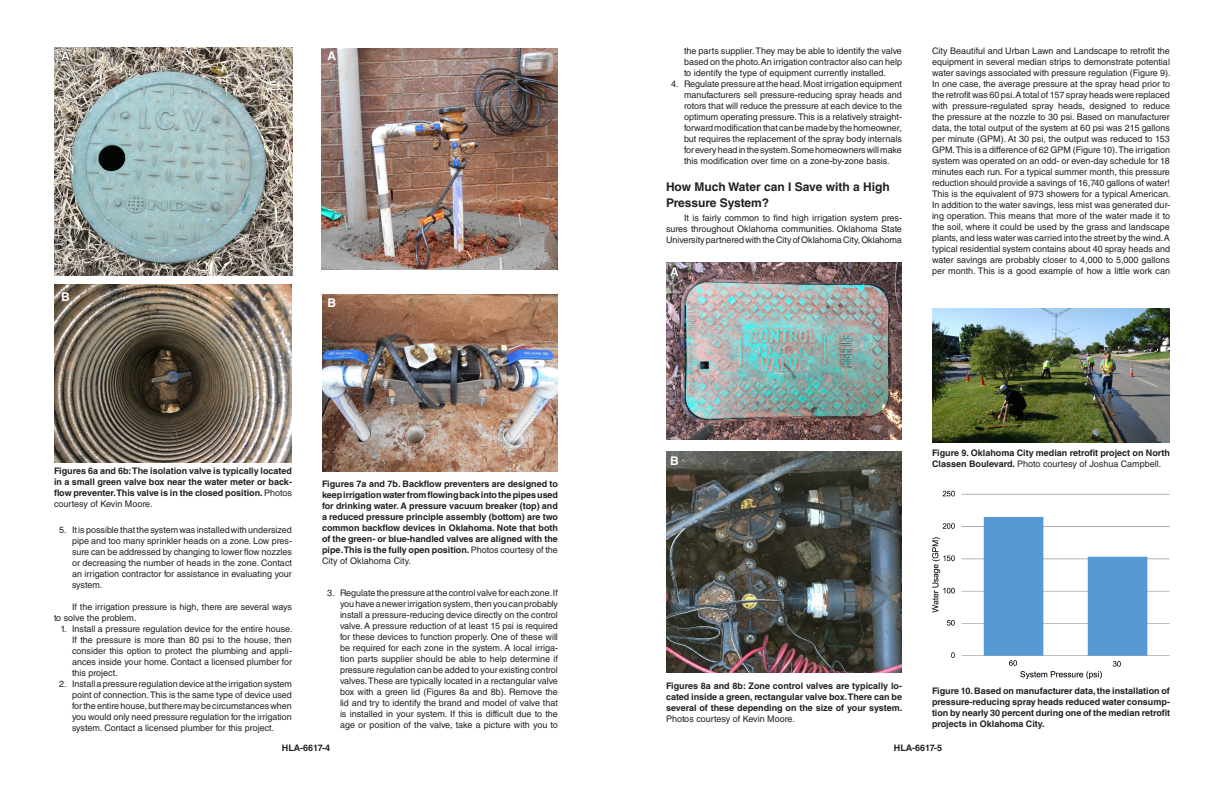
<style>
.page{position:relative;width:1224px;height:792px;background:#fff}
.page>*{position:absolute;margin:0;border:0;box-sizing:border-box;transform-origin:0 0}
.Subhead_1{font:700 12px/16px "Helvetica LT Std";color:#231f20}
.Subhead_1-2{font:700 12px "Helvetica LT Std";color:#fff}
.Numbered_Text{font:9px/11px "Helvetica LT Std";color:#231f20;text-align:justify}
.Body_Text{font:9px/11px "Helvetica LT Std";color:#231f20;text-align:justify}
.Body_Text-2{font:700 9px/11px "Helvetica LT Std";color:#231f20;text-align:justify}
.s1{font-weight:400}
</style>
<div class="page">
<img style="left:322px;top:48px;width:236px;height:221px">
<img style="left:54px;top:284px;width:238px;height:179px">
<img style="left:54px;top:48px;width:238px;height:228px">
<img style="left:322px;top:294px;width:236px;height:177px">
<img style="left:666px;top:263px;width:236px;height:177px">
<img style="left:666px;top:451px;width:236px;height:222px">
<img style="left:932px;top:309px;width:238px;height:134px">
<svg style="left:60px;top:47px;width:11px;height:14px"></svg>
<svg style="left:669px;top:262px;width:11px;height:15px"></svg>
<img style="left:932px;top:490px;width:238px;height:190px">
<p class="Subhead_1-2" style="left:61px;top:49px;width:10px">A</p>
<p class="Subhead_1-2" style="left:328px;top:49px;width:10px">A</p>
<p class="Subhead_1-2" style="left:61px;top:289px;width:10px">B</p>
<p class="Subhead_1-2" style="left:328px;top:296px;width:10px">B</p>
<p class="Body_Text-2" style="left:54px;top:466px;width:240px">Figures 6a and 6b: The isolation valve is typically located in a small green valve box near the water meter or back&shy;flow preventer. This valve is in the closed position. <span class="s1">Photos courtesy of Kevin Moore.</span></p>
<p class="Numbered_Text" style="left:72px;top:524px;width:222px;text-indent:-13px">5. It is possible that the system was installed with undersized pipe and too many sprinkler heads on a zone. Low pres&shy;sure can be addressed by changing to lower flow nozzles or decreasing the number of heads in the zone. Contact an irrigation contractor for assistance in evaluating your system.</p>
<p class="Body_Text" style="left:54px;top:601px;width:239px;text-indent:18px">If the irrigation pressure is high, there are several ways to solve the problem.</p>
<p class="Numbered_Text" style="left:72px;top:623px;width:222px;text-indent:-12px">1. Install a pressure regulation device for the entire house.<br>If the pressure is more than 80 psi to the house, then consider this option to protect the plumbing and appli&shy;ances inside your home. Contact a licensed plumber for this project.</p>
<p class="Numbered_Text" style="left:72px;top:678px;width:222px;text-indent:-13px">2. Install a pressure regulation device at the irrigation system point of connection. This is the same type of device used for the entire house, but there may be circumstances when you would only need pressure regulation for the irrigation system. Contact a licensed plumber for this project.</p>
<p class="Body_Text-2" style="left:322px;top:478px;width:238px">Figures 7a and 7b. Backflow preventers are designed to keep irrigation water from flowing back into the pipes used for drinking water. A pressure vacuum breaker (top) and a reduced pressure principle assembly (bottom) are two common backflow devices in Oklahoma. Note that both of the green- or blue-handled valves are aligned with the pipe. This is the fully open position. <span class="s1">Photos courtesy of the City of Oklahoma City.</span></p>
<p class="Numbered_Text" style="left:340px;top:588px;width:220px;text-indent:-13px">3. Regulate the pressure at the control valve for each zone. If you have a newer irrigation system, then you can probably install a pressure-reducing device directly on the control valve. A pressure reduction of at least 15 psi is required for these devices to function properly. One of these will be required for each zone in the system. A local irriga&shy;tion parts supplier should be able to help determine if pressure regulation can be added to your existing control valves. These are typically located in a rectangular valve box with a green lid (Figures 8a and 8b). Remove the lid and try to identify the brand and model of valve that is installed in your system. If this is difficult due to the age or position of the valve, take a picture with you to</p>
<p class="Numbered_Text" style="left:684px;top:46px;width:220px">the parts supplier. They may be able to identify the valve based on the photo. An irrigation contractor also can help to identify the type of equipment currently installed.</p>
<p class="Numbered_Text" style="left:684px;top:79px;width:220px;text-indent:-13px">4. Regulate pressure at the head. Most irrigation equipment manufacturers sell pressure-reducing spray heads and rotors that will reduce the pressure at each device to the optimum operating pressure. This is a relatively straight&shy;forward modification that can be made by the homeowner, but requires the replacement of the spray body internals for every head in the system. Some homeowners will make this modification over time on a zone-by-zone basis.</p>
<p class="Subhead_1" style="left:666px;top:179px;width:225px">How Much Water can I Save with a High<br>Pressure System?</p>
<p class="Body_Text" style="left:666px;top:212px;width:238px;text-indent:18px">It is fairly common to find high irrigation system pres&shy;sures throughout Oklahoma communities. Oklahoma State University partnered with the City of Oklahoma City, Oklahoma</p>
<p class="Subhead_1-2" style="left:670px;top:264px;width:10px">A</p>
<p class="Body_Text" style="left:932px;top:46px;width:240px">City Beautiful and Urban Lawn and Landscape to retrofit the equipment in several median strips to demonstrate potential water savings associated with pressure regulation (Figure 9).<br>In one case, the average pressure at the spray head prior to the retrofit was 60 psi. A total of 157 spray heads were replaced with pressure-regulated spray heads, designed to reduce the pressure at the nozzle to 30 psi. Based on manufacturer data, the total output of the system at 60 psi was 215 gallons per minute (GPM). At 30 psi, the output was reduced to 153<br>GPM. This is a difference of 62 GPM (Figure 10). The irrigation system was operated on an odd- or even-day schedule for 18 minutes each run. For a typical summer month, this pressure reduction should provide a savings of 16,740 gallons of water!<br>This is the equivalent of 973 showers for a typical American.<br>In addition to the water savings, less mist was generated dur&shy;ing operation. This means that more of the water made it to the soil, where it could be used by the grass and landscape plants, and less water was carried into the street by the wind. A typical residential system contains about 40 spray heads and water savings are probably closer to 4,000 to 5,000 gallons per month. This is a good example of how a little work can</p>
<p class="Subhead_1-2" style="left:670px;top:454px;width:10px">B</p>
<p class="Body_Text-2" style="left:932px;top:447px;width:240px">Figure 9. Oklahoma City median retrofit project on North<br>Classen Boulevard. <span class="s1">Photo courtesy of Joshua Campbell.</span></p>
<p class="Body_Text-2" style="left:666px;top:680px;width:238px">Figures 8a and 8b: Zone control valves are typically lo&shy;cated inside a green, rectangular valve box. There can be several of these depending on the size of your system.<br><span class="s1">Photos courtesy of Kevin Moore.</span></p>
<p class="Body_Text-2" style="left:932px;top:686px;width:240px">Figure 10. Based on manufacturer data, the installation of pressure-reducing spray heads reduced water consump&shy;tion by nearly 30 percent during one of the median retrofit projects in Oklahoma City.</p>
<p class="Body_Text-2" style="left:282px;top:742px;width:50px">HLA-6617-4</p>
<p class="Body_Text-2" style="left:894px;top:742px;width:50px">HLA-6617-5</p>
</div>
